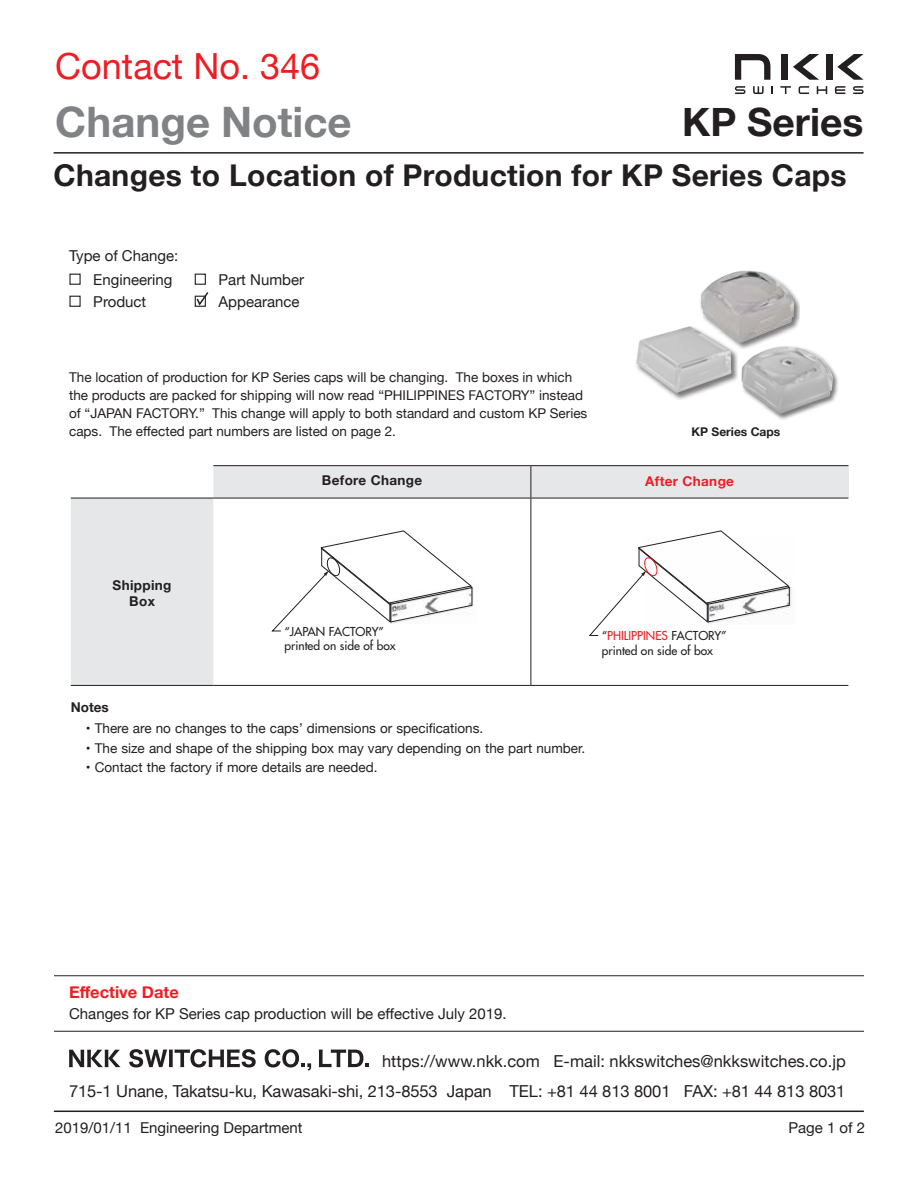
<style>
.page{position:relative;width:918px;height:1188px;background:#fff}
.page>*{position:absolute;margin:0;border:0;box-sizing:border-box;transform-origin:0 0}
.t1{font:700 42px "Helvetica Neue";color:#808285}
.t2{font:700 39px "Helvetica Neue";color:#231f20}
.t3{font:36px "Helvetica Neue";color:#ee1d23}
.t4{font:700 30px "Helvetica Neue";letter-spacing:.01em;color:#231f20}
.t5{font:16.5px "Helvetica Neue";letter-spacing:-.005em;color:#231f20}
.t6{font:700 16.5px "Helvetica Neue";color:#ee1d23}
.t7{font:15px "Helvetica Neue";color:#231f20}
.Body_Text{font:13.5px/18px "Helvetica Neue";color:#231f20}
.t8{font:700 13.5px "Helvetica Neue";letter-spacing:.025em;color:#231f20}
.t9{font:700 13.5px "Helvetica Neue";letter-spacing:.025em;color:#ee1d23}
.t10{font:500 12px/14.4px "Futura Std";color:#231f20}
.t11{font:700 12px "Helvetica Neue";color:#231f20}
.s1{color:#ed1c24}
</style>
<div class="page">
<hr style="left:54px;top:152px;width:810px;height:2px;background:#231f20">
<div style="left:69px;top:274px;width:12px;height:11px;border:1px solid #231f20"></div>
<div style="left:69px;top:296px;width:12px;height:11px;border:1px solid #231f20"></div>
<div style="left:195px;top:274px;width:11px;height:11px;border:1px solid #231f20"></div>
<svg style="left:195px;top:292px;width:14px;height:15px"></svg>
<hr style="left:54px;top:1111px;width:810px;height:1px;background:#231f20">
<svg style="left:735px;top:54px;width:35px;height:26px"></svg>
<div style="left:826px;top:54px;width:6px;height:26px;background:#231f20"></div>
<div style="left:782px;top:54px;width:6px;height:26px;background:#231f20"></div>
<svg style="left:793px;top:54px;width:26px;height:26px"></svg>
<svg style="left:837px;top:54px;width:27px;height:26px"></svg>
<svg style="left:771px;top:86px;width:2px;height:8px"></svg>
<svg style="left:735px;top:86px;width:10px;height:8px"></svg>
<svg style="left:853px;top:86px;width:11px;height:8px"></svg>
<svg style="left:817px;top:86px;width:10px;height:8px"></svg>
<svg style="left:835px;top:86px;width:10px;height:8px"></svg>
<svg style="left:799px;top:86px;width:10px;height:8px"></svg>
<svg style="left:780px;top:86px;width:11px;height:8px"></svg>
<svg style="left:753px;top:86px;width:11px;height:8px"></svg>
<svg style="left:69px;top:1050px;width:52px;height:17px"></svg>
<svg style="left:129px;top:1049px;width:127px;height:19px"></svg>
<svg style="left:265px;top:1049px;width:46px;height:22px"></svg>
<svg style="left:319px;top:1049px;width:50px;height:18px"></svg>
<hr style="left:54px;top:1031px;width:810px;height:1px;background:#231f20">
<hr style="left:54px;top:975px;width:810px;height:1px;background:#231f20">
<svg style="left:71px;top:466px;width:460px;height:219px"></svg>
<div style="left:531px;top:466px;width:317px;height:32px;background:#e6e7e9"></div>
<hr style="left:531px;top:465px;width:317px;height:1px;background:#231f20">
<hr style="left:531px;top:498px;width:317px;height:1px;background:#231f20">
<hr style="left:531px;top:685px;width:317px;height:1px;background:#231f20">
<hr style="left:213px;top:685px;width:318px;height:1px;background:#231f20">
<hr style="left:531px;top:498px;width:1px;height:187px;background:#231f20">
<hr style="left:213px;top:465px;width:318px;height:1px;background:#231f20">
<hr style="left:531px;top:466px;width:1px;height:32px;background:#231f20">
<hr style="left:213px;top:498px;width:318px;height:1px;background:#231f20">
<hr style="left:71px;top:498px;width:142px;height:1px;background:#231f20">
<hr style="left:71px;top:685px;width:142px;height:1px;background:#231f20">
<img style="left:473px;top:537px;width:4px;height:87px">
<svg style="left:271px;top:530px;width:202px;height:102px"></svg>
<svg style="left:589px;top:530px;width:201px;height:106px"></svg>
<div style="left:699px;top:270px;width:101px;height:79px;background:#231f20;opacity:.6"></div>
<img style="left:700px;top:271px;width:94px;height:72px">
<div style="left:635px;top:326px;width:103px;height:73px;background:#231f20;opacity:.6"></div>
<img style="left:636px;top:326px;width:95px;height:67px">
<div style="left:740px;top:345px;width:100px;height:75px;background:#231f20;opacity:.6"></div>
<img style="left:742px;top:346px;width:91px;height:68px">
<p class="t3" style="left:55px;top:41px;width:266px">Contact No. 346</p>
<p class="t1" style="left:55px;top:89px;width:298px">Change Notice</p>
<p class="t2" style="left:682px;top:91px;width:183px">KP Series</p>
<p class="t4" style="left:54px;top:152px;width:795px">Changes to Location of Production for KP Series Caps</p>
<p class="t7" style="left:69px;top:244px;width:111px">Type of Change:</p>
<p class="t7" style="left:93px;top:269px;width:81px">Engineering</p>
<p class="t7" style="left:93px;top:291px;width:55px">Product</p>
<p class="t7" style="left:219px;top:269px;width:87px">Part Number</p>
<p class="t7" style="left:219px;top:291px;width:83px">Appearance</p>
<p class="Body_Text" style="left:69px;top:369px;width:520px">The location of production for KP Series caps will be changing. The boxes in which the products are packed for shipping will now read “PHILIPPINES FACTORY” instead of “JAPAN FACTORY.” This change will apply to both standard and custom KP Series caps. The effected part numbers are listed on page 2.</p>
<p class="t11" style="left:692px;top:423px;width:90px">KP Series Caps</p>
<p class="t8" style="left:113px;top:575px;width:60px">Shipping</p>
<p class="t8" style="left:129px;top:591px;width:27px">Box</p>
<p class="t8" style="left:322px;top:469px;width:102px">Before Change</p>
<p class="t9" style="left:645px;top:471px;width:90px">After Change</p>
<p class="t10" style="left:284px;top:624px;width:113px">“JAPAN FACTORY” printed on side of box</p>
<p class="t10" style="left:602px;top:629px;width:126px">“<span class="s1">PHILIPPINES</span> FACTORY” printed on side of box</p>
<p class="t8" style="left:71px;top:697px;width:40px">Notes</p>
<p class="Body_Text" style="left:86px;top:720px;width:399px">• There are no changes to the caps’ dimensions or specifications.</p>
<p class="Body_Text" style="left:86px;top:740px;width:501px">• The size and shape of the shipping box may vary depending on the part number.</p>
<p class="Body_Text" style="left:86px;top:759px;width:293px">• Contact the factory if more details are needed.</p>
<p class="t6" style="left:69px;top:979px;width:111px">Effective Date</p>
<p class="t7" style="left:69px;top:1003px;width:439px">Changes for KP Series cap production will be effective July 2019.</p>
<p class="t5" style="left:382px;top:1049px;width:465px">https://www.nkk.com E-mail: nkkswitches@nkkswitches.co.jp</p>
<p class="t5" style="left:69px;top:1080px;width:778px">715-1 Unane, Takatsu-ku, Kawasaki-shi, 213-8553 Japan TEL: +81 44 813 8001 FAX: +81 44 813 8031</p>
<p class="t7" style="left:55px;top:1117px;width:249px">2019/01/11 Engineering Department</p>
<p class="t7" style="left:788px;top:1117px;width:78px">Page 1 of 2</p>
</div>
